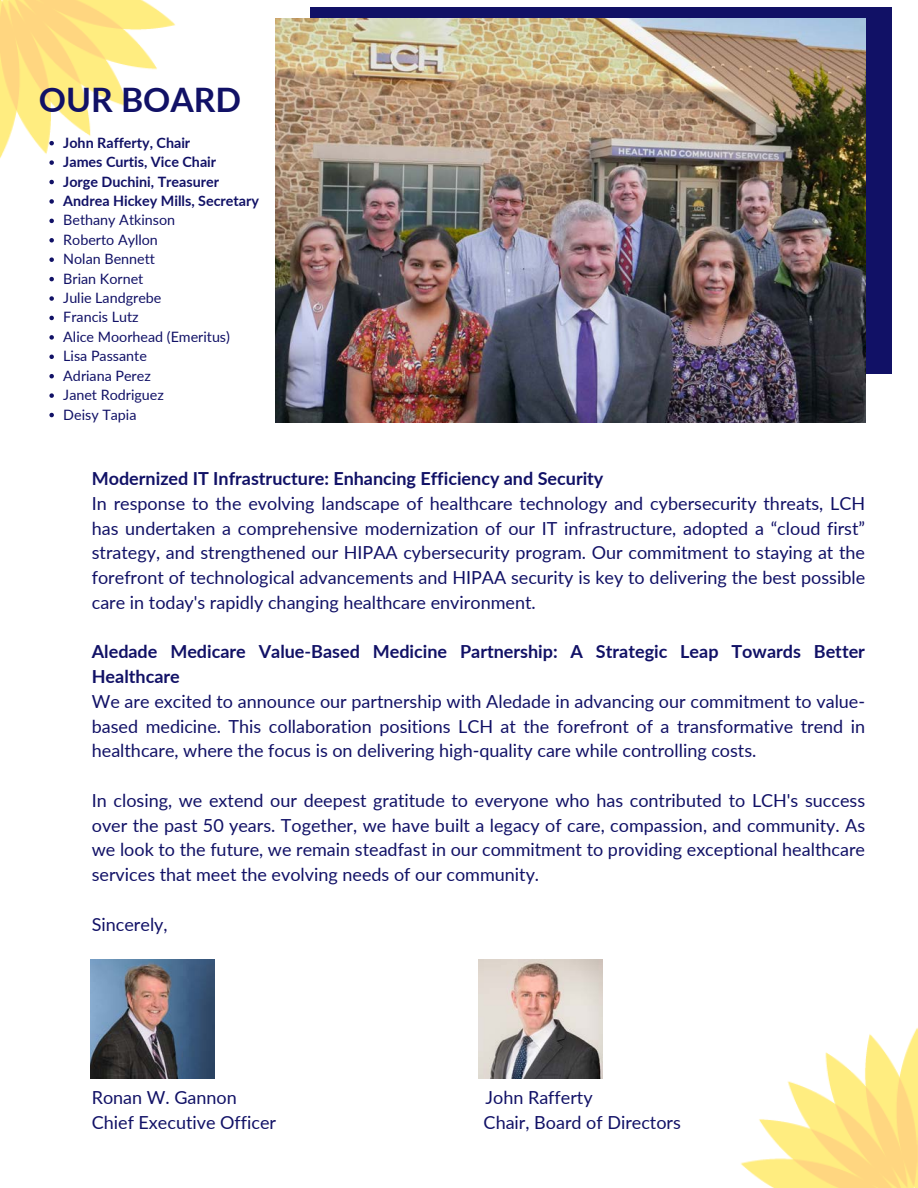
<style>
.page{position:relative;width:918px;height:1188px;background:#fff}
.page>*{position:absolute;margin:0;border:0;box-sizing:border-box;transform-origin:0 0}
.t1{font:700 33.75px "Lato";color:#116}
.t2{font:18px/24.8px "Lato";color:#116;text-align:justify}
.t3{font:700 18px/24.8px "Lato";color:#116}
.t4{font:14.25px "Lato";color:#116}
.t5{font:700 14.25px "Lato";color:#116}
</style>
<div class="page">
<img style="left:0;top:0;width:175px;height:159px">
<img style="left:741px;top:1027px;width:177px;height:161px">
<div style="left:310px;top:7px;width:582px;height:366px;background:#116"></div>
<img style="left:275px;top:19px;width:591px;height:404px">
<svg style="left:49px;top:141px;width:5px;height:4px"></svg>
<svg style="left:49px;top:160px;width:5px;height:5px"></svg>
<svg style="left:49px;top:180px;width:5px;height:4px"></svg>
<svg style="left:49px;top:199px;width:5px;height:5px"></svg>
<svg style="left:49px;top:219px;width:5px;height:4px"></svg>
<svg style="left:49px;top:238px;width:5px;height:5px"></svg>
<svg style="left:49px;top:257px;width:5px;height:5px"></svg>
<svg style="left:49px;top:277px;width:5px;height:4px"></svg>
<svg style="left:49px;top:296px;width:5px;height:5px"></svg>
<svg style="left:49px;top:316px;width:5px;height:4px"></svg>
<svg style="left:49px;top:335px;width:5px;height:5px"></svg>
<svg style="left:49px;top:355px;width:5px;height:4px"></svg>
<svg style="left:49px;top:374px;width:5px;height:4px"></svg>
<svg style="left:49px;top:393px;width:5px;height:5px"></svg>
<svg style="left:49px;top:413px;width:5px;height:4px"></svg>
<img style="left:479px;top:960px;width:123px;height:119px">
<img style="left:90px;top:960px;width:124px;height:119px">
<p class="t1" style="left:39px;top:78px;width:204px">OUR BOARD</p>
<p class="t5" style="left:63px;top:134px;width:129px">John Rafferty, Chair</p>
<p class="t5" style="left:63px;top:153px;width:154px">James Curtis, Vice Chair</p>
<p class="t5" style="left:63px;top:172px;width:157px">Jorge Duchini, Treasurer</p>
<p class="t5" style="left:63px;top:192px;width:197px">Andrea Hickey Mills, Secretary</p>
<p class="t4" style="left:63px;top:211px;width:113px">Bethany Atkinson</p>
<p class="t4" style="left:63px;top:231px;width:96px">Roberto Ayllon</p>
<p class="t4" style="left:63px;top:250px;width:93px">Nolan Bennett</p>
<p class="t4" style="left:63px;top:270px;width:82px">Brian Kornet</p>
<p class="t4" style="left:63px;top:289px;width:100px">Julie Landgrebe</p>
<p class="t4" style="left:63px;top:308px;width:77px">Francis Lutz</p>
<p class="t4" style="left:63px;top:328px;width:168px">Alice Moorhead (Emeritus)</p>
<p class="t4" style="left:63px;top:347px;width:85px">Lisa Passante</p>
<p class="t4" style="left:63px;top:367px;width:89px">Adriana Perez</p>
<p class="t4" style="left:63px;top:386px;width:102px">Janet Rodriguez</p>
<p class="t4" style="left:63px;top:405px;width:75px">Deisy Tapia</p>
<p class="t3" style="left:92px;top:466px;width:513px">Modernized IT Infrastructure: Enhancing Efficiency and Security</p>
<p class="t2" style="left:92px;top:490px;width:775px">In response to the evolving landscape of healthcare technology and cybersecurity threats, LCH has undertaken a comprehensive modernization of our IT infrastructure, adopted a “cloud first” strategy, and strengthened our HIPAA cybersecurity program. Our commitment to staying at the forefront of technological advancements and HIPAA security is key to delivering the best possible care in today's rapidly changing healthcare environment.</p>
<p class="t3" style="left:92px;top:639px;width:775px">Aledade Medicare Value-Based Medicine Partnership: A Strategic Leap Towards Better<br>Healthcare</p>
<p class="t2" style="left:92px;top:688px;width:775px">We are excited to announce our partnership with Aledade in advancing our commitment to value&shy;based medicine. This collaboration positions LCH at the forefront of a transformative trend in healthcare, where the focus is on delivering high-quality care while controlling costs.</p>
<p class="t2" style="left:92px;top:787px;width:775px">In closing, we extend our deepest gratitude to everyone who has contributed to LCH's success over the past 50 years. Together, we have built a legacy of care, compassion, and community. As we look to the future, we remain steadfast in our commitment to providing exceptional healthcare services that meet the evolving needs of our community.</p>
<p class="t2" style="left:92px;top:911px;width:77px">Sincerely,</p>
<p class="t2" style="left:92px;top:1084px;width:146px">Ronan W. Gannon</p>
<p class="t2" style="left:486px;top:1084px;width:109px">John Rafferty</p>
<p class="t2" style="left:92px;top:1109px;width:186px">Chief Executive Officer</p>
<p class="t2" style="left:484px;top:1109px;width:199px">Chair, Board of Directors</p>
</div>
